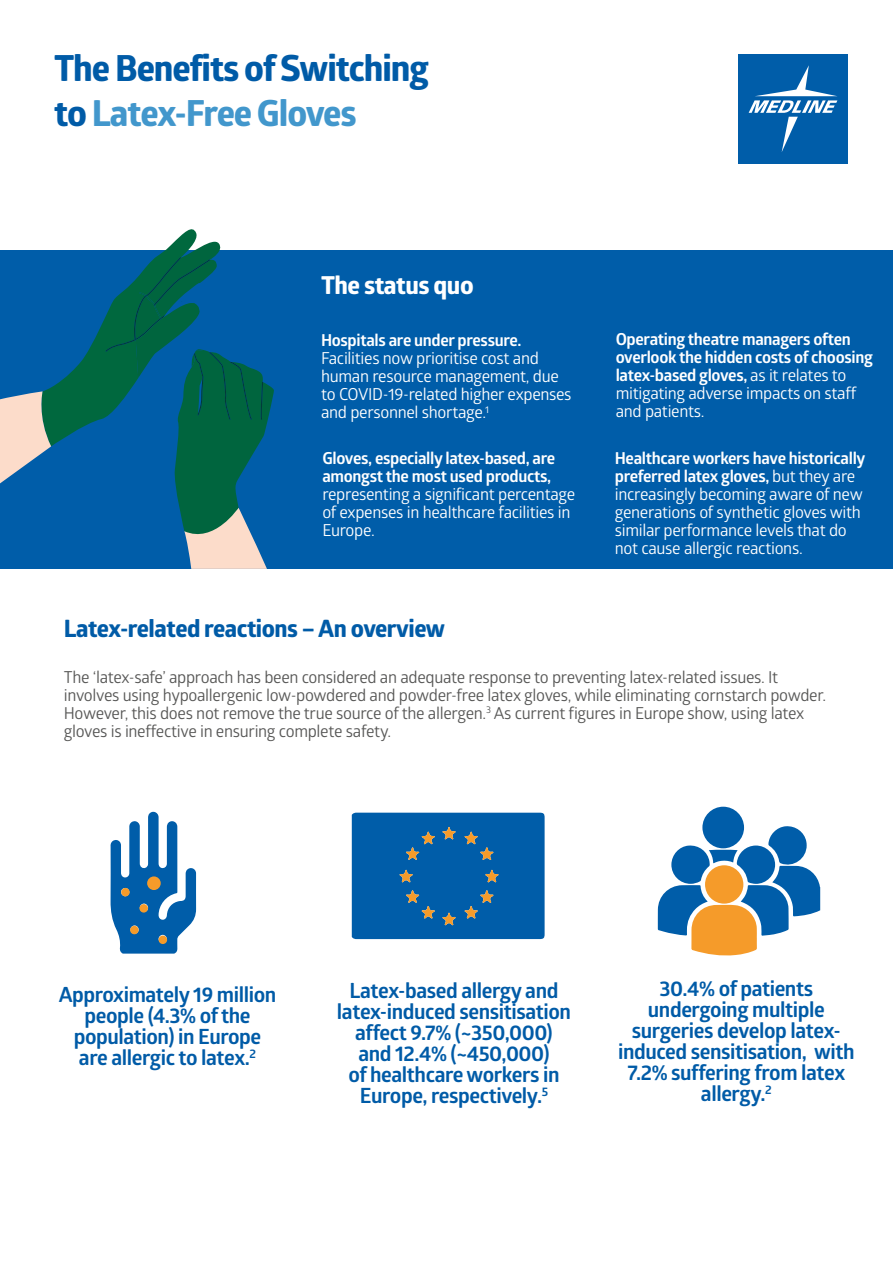
<style>
.page{position:relative;width:893px;height:1263px;background:#fff}
.page>*{position:absolute;margin:0;border:0;box-sizing:border-box;transform-origin:0 0}
.t1{font:700 36px/45px "Globerx";letter-spacing:-.03em;color:#005ba7}
.t2{font:700 24.75px "Globerx";letter-spacing:-.02em;color:#fff}
.t3{font:700 24px "Globerx";letter-spacing:-.02em;color:#005ba7}
.t4{font:700 21px/21px "Glober";letter-spacing:-.02em;color:#005ba7;text-align:center}
.t5{font:16.5px/18px "Glober";letter-spacing:-.02em;color:#fff}
.t6{font:16.5px/18px "Glober";letter-spacing:-.02em;color:#575756}
.t7{font:700 16.5px/18px "Glober";letter-spacing:-.02em;color:#fff}
.s1{color:#4297cc}
.s2{font-weight:400}
.s3{font-weight:700}
</style>
<div class="page">
<div style="left:738px;top:54px;width:110px;height:110px;background:#005da9"></div>
<svg style="left:749px;top:65px;width:89px;height:87px"></svg>
<div style="left:0;top:250px;width:893px;height:319px;background:#005da9"></div>
<svg style="left:0;top:229px;width:274px;height:340px"></svg>
<div style="left:702px;top:807px;width:42px;height:41px;background:#005da9;border-radius:50%"></div>
<svg style="left:658px;top:825px;width:162px;height:131px"></svg>
<div style="left:352px;top:813px;width:193px;height:126px;background:#005da9"></div>
<svg style="left:110px;top:811px;width:86px;height:142px"></svg>
<div style="left:147px;top:876px;width:14px;height:14px;background:#f59b2a;border-radius:50%"></div>
<div style="left:121px;top:888px;width:9px;height:8px;background:#f59b2a;border-radius:50%"></div>
<div style="left:139px;top:904px;width:9px;height:8px;background:#f59b2a;border-radius:50%"></div>
<div style="left:130px;top:926px;width:9px;height:8px;background:#f59b2a;border-radius:50%"></div>
<div style="left:159px;top:935px;width:8px;height:9px;background:#f59b2a;border-radius:50%"></div>
<h1 class="t1" style="left:54px;top:45px;width:377px">The Benefits of Switching to <span class="s1">Latex-Free Gloves</span></h1>
<h2 class="t2" style="left:321px;top:268px;width:154px">The status quo</h2>
<p class="t7" style="left:321px;top:331px;width:202px">Hospitals are under pressure.</p>
<p class="t5" style="left:321px;top:349px;width:252px">Facilities now prioritise cost and human resource management, due to COVID-19-related higher expenses and personnel shortage.<sup>1</sup></p>
<p class="t7" style="left:322px;top:449px;width:234px">Gloves, especially latex-based, are amongst the most used products,</p>
<p class="t5" style="left:322px;top:485px;width:254px">representing a significant percentage of expenses in healthcare facilities in<br>Europe.</p>
<p class="t7" style="left:616px;top:329px;width:259px">Operating theatre managers often overlook the hidden costs of choosing latex-based gloves, <span class="s2">as it relates to mitigating adverse impacts on staff and patients.</span></p>
<p class="t5" style="left:615px;top:448px;width:252px"><span class="s3">Healthcare workers have historically preferred latex gloves,</span> but they are increasingly becoming aware of new generations of synthetic gloves with similar performance levels that do not cause allergic reactions.</p>
<h3 class="t3" style="left:64px;top:611px;width:383px">Latex-related reactions – An overview</h3>
<p class="t6" style="left:64px;top:667px;width:764px">The ‘latex-safe’ approach has been considered an adequate response to preventing latex-related issues. It involves using hypoallergenic low-powdered and powder-free latex gloves, while eliminating cornstarch powder.<br>However, this does not remove the true source of the allergen.<sup>3</sup> As current figures in Europe show, using latex gloves is ineffective in ensuring complete safety.</p>
<p class="t4" style="left:59px;top:983px;width:219px">Approximately 19 million people (4.3% of the population) in Europe are allergic to latex.<sup>2</sup></p>
<p class="t4" style="left:618px;top:977px;width:238px">30.4% of patients undergoing multiple surgeries develop latex&shy;induced sensitisation, with<br>7.2% suffering from latex allergy.<sup>2</sup></p>
<p class="t4" style="left:337px;top:979px;width:236px">Latex-based allergy and latex-induced sensitisation affect 9.7% (~350,000) and 12.4% (~450,000)<br>of healthcare workers in<br>Europe, respectively.<sup>5</sup></p>
</div>
